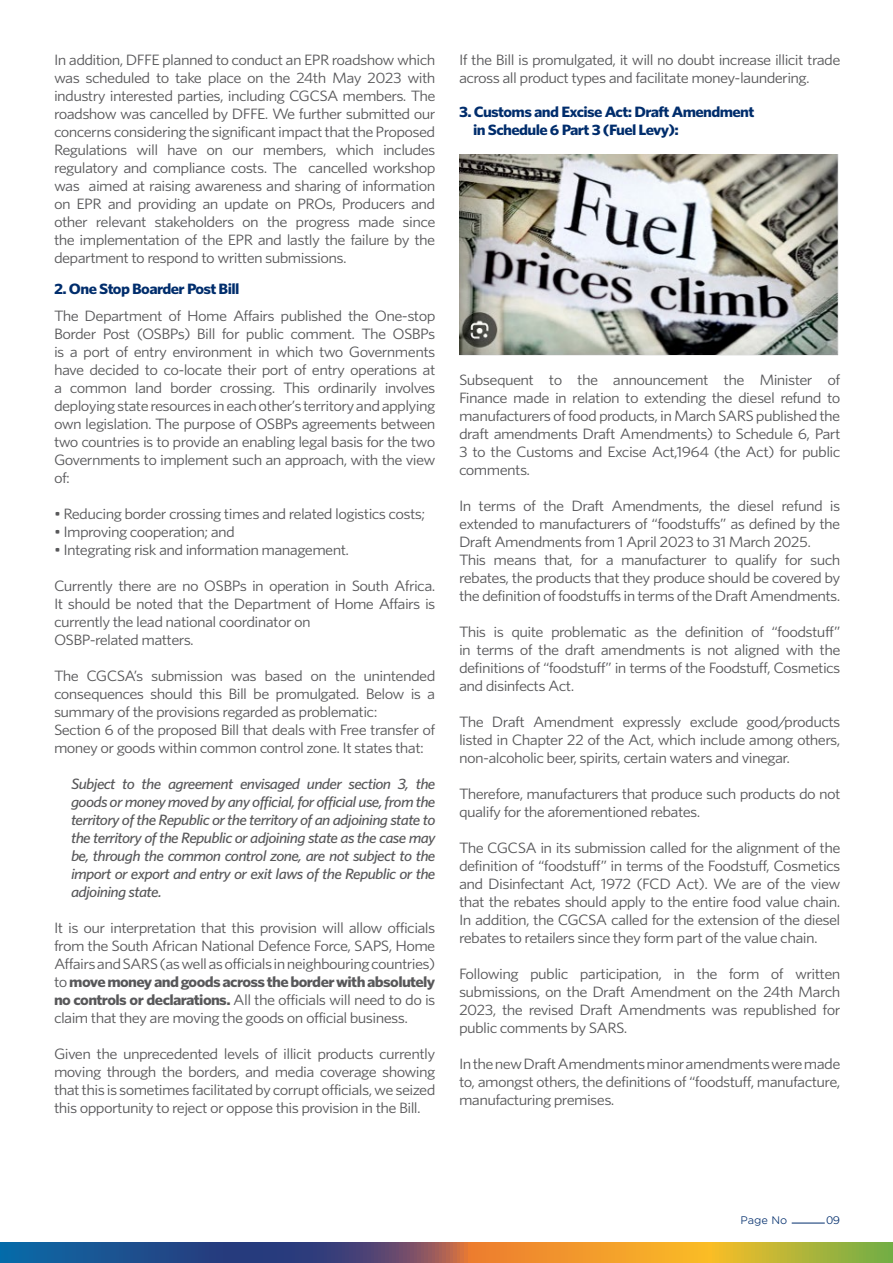
<style>
.page{position:relative;width:893px;height:1263px;background:#fff}
.page>*{position:absolute;margin:0;border:0;box-sizing:border-box;transform-origin:0 0}
.t1{font:15px/18px "Whitney";letter-spacing:-.04em;color:#58585a;text-align:justify;scale:1.1 1}
.t2{font:italic 500 15px/18px "Whitney";letter-spacing:-.04em;color:#58585a;text-align:justify;scale:1.1 1}
.t3{font:700 15px/18px "Whitney";letter-spacing:-.04em;color:#002d6c;scale:1.1 1}
.t4{font:10.5px "Gotham Office";color:#002d6c}
.t5{font:10.5px "Gotham Office";color:#002d6c;scale:1.1 1}
.s1{font-weight:700}
</style>
<div class="page">
<hr style="left:792px;top:1223px;width:33px;height:1px;background:#002d6c">
<svg style="left:0;top:1242px;width:893px;height:21px;background:#84775a"></svg>
<img style="left:459px;top:155px;width:380px;height:201px">
<p class="t1" style="left:54px;top:50px;width:348px">In addition, DFFE planned to conduct an EPR roadshow which was scheduled to take place on the 24th May 2023 with industry interested parties, including CGCSA members. The roadshow was cancelled by DFFE. We further submitted our concerns considering the significant impact that the Proposed Regulations will have on our members, which includes regulatory and compliance costs. The cancelled workshop was aimed at raising awareness and sharing of information on EPR and providing an update on PROs, Producers and other relevant stakeholders on the progress made since the implementation of the EPR and lastly the failure by the department to respond to written submissions.</p>
<p class="t3" style="left:54px;top:280px;width:170px">2. One Stop Boarder Post Bill</p>
<p class="t1" style="left:54px;top:307px;width:348px">The Department of Home Affairs published the One-stop Border Post (OSBPs) Bill for public comment. The OSBPs is a port of entry environment in which two Governments have decided to co-locate their port of entry operations at a common land border crossing. This ordinarily involves deploying state resources in each other’s territory and applying own legislation. The purpose of OSBPs agreements between two countries is to provide an enabling legal basis for the two Governments to implement such an approach, with the view of:</p>
<p class="t1" style="left:54px;top:505px;width:339px">• Reducing border crossing times and related logistics costs;</p>
<p class="t1" style="left:54px;top:523px;width:166px">• Improving cooperation; and</p>
<p class="t1" style="left:54px;top:541px;width:270px">• Integrating risk and information management.</p>
<p class="t1" style="left:54px;top:577px;width:348px;text-align:left">Currently there are no OSBPs in operation in South Africa.<br>It should be noted that the Department of Home Affairs is currently the lead national coordinator on<br>OSBP-related matters.</p>
<p class="t1" style="left:54px;top:667px;width:348px;text-align:left">The CGCSA’s submission was based on the unintended consequences should this Bill be promulgated. Below is a summary of the provisions regarded as problematic:<br>Section 6 of the proposed Bill that deals with Free transfer of money or goods within common control zone. It states that:</p>
<p class="t2" style="left:71px;top:775px;width:333px">Subject to the agreement envisaged under section 3, the goods or money moved by any official, for official use, from the territory of the Republic or the territory of an adjoining state to the territory of the Republic or adjoining state as the case may be, through the common control zone, are not subject to the import or export and entry or exit laws of the Republic or the adjoining state.</p>
<p class="t1" style="left:54px;top:919px;width:348px">It is our interpretation that this provision will allow officials from the South African National Defence Force, SAPS, Home Affairs and SARS (as well as officials in neighbouring countries) to <span class="s1">move money and goods across the border with absolutely no controls or declarations.</span> All the officials will need to do is claim that they are moving the goods on official business.</p>
<p class="t1" style="left:54px;top:1045px;width:348px">Given the unprecedented levels of illicit products currently moving through the borders, and media coverage showing that this is sometimes facilitated by corrupt officials, we seized this opportunity to reject or oppose this provision in the Bill.</p>
<p class="t1" style="left:459px;top:50px;width:348px">If the Bill is promulgated, it will no doubt increase illicit trade across all product types and facilitate money-laundering.</p>
<p class="t3" style="left:473px;top:103px;width:257px;text-indent:-14px">3. Customs and Excise Act: Draft Amendment in Schedule 6 Part 3 (Fuel Levy):</p>
<p class="t1" style="left:459px;top:370px;width:348px">Subsequent to the announcement the Minister of Finance made in relation to extending the diesel refund to manufacturers of food products, in March SARS published the draft amendments Draft Amendments) to Schedule 6, Part 3 to the Customs and Excise Act,1964 (the Act) for public comments.</p>
<p class="t1" style="left:459px;top:496px;width:348px;text-align:left">In terms of the Draft Amendments, the diesel refund is extended to manufacturers of “foodstuffs” as defined by the Draft Amendments from 1 April 2023 to 31 March 2025.<br>This means that, for a manufacturer to qualify for such rebates, the products that they produce should be covered by the definition of foodstuffs in terms of the Draft Amendments.</p>
<p class="t1" style="left:459px;top:622px;width:348px">This is quite problematic as the definition of “foodstuff” in terms of the draft amendments is not aligned with the definitions of “foodstuff” in terms of the Foodstuff, Cosmetics and disinfects Act.</p>
<p class="t1" style="left:459px;top:712px;width:348px">The Draft Amendment expressly exclude good/products listed in Chapter 22 of the Act, which include among others, non-alcoholic beer, spirits, certain waters and vinegar.</p>
<p class="t1" style="left:459px;top:784px;width:348px">Therefore, manufacturers that produce such products do not qualify for the aforementioned rebates.</p>
<p class="t1" style="left:459px;top:838px;width:348px">The CGCSA in its submission called for the alignment of the definition of “foodstuff” in terms of the Foodstuff, Cosmetics and Disinfectant Act, 1972 (FCD Act). We are of the view that the rebates should apply to the entire food value chain.<br>In addition, the CGCSA called for the extension of the diesel rebates to retailers since they form part of the value chain.</p>
<p class="t1" style="left:459px;top:964px;width:348px">Following public participation, in the form of written submissions, on the Draft Amendment on the 24th March 2023, the revised Draft Amendments was republished for public comments by SARS.</p>
<p class="t1" style="left:459px;top:1054px;width:348px">In the new Draft Amendments minor amendments were made to, amongst others, the definitions of “foodstuff, manufacture, manufacturing premises.</p>
<p class="t4" style="left:740px;top:1213px;width:48px">Page No</p>
<p class="t5" style="left:826px;top:1213px;width:14px">09</p>
</div>
